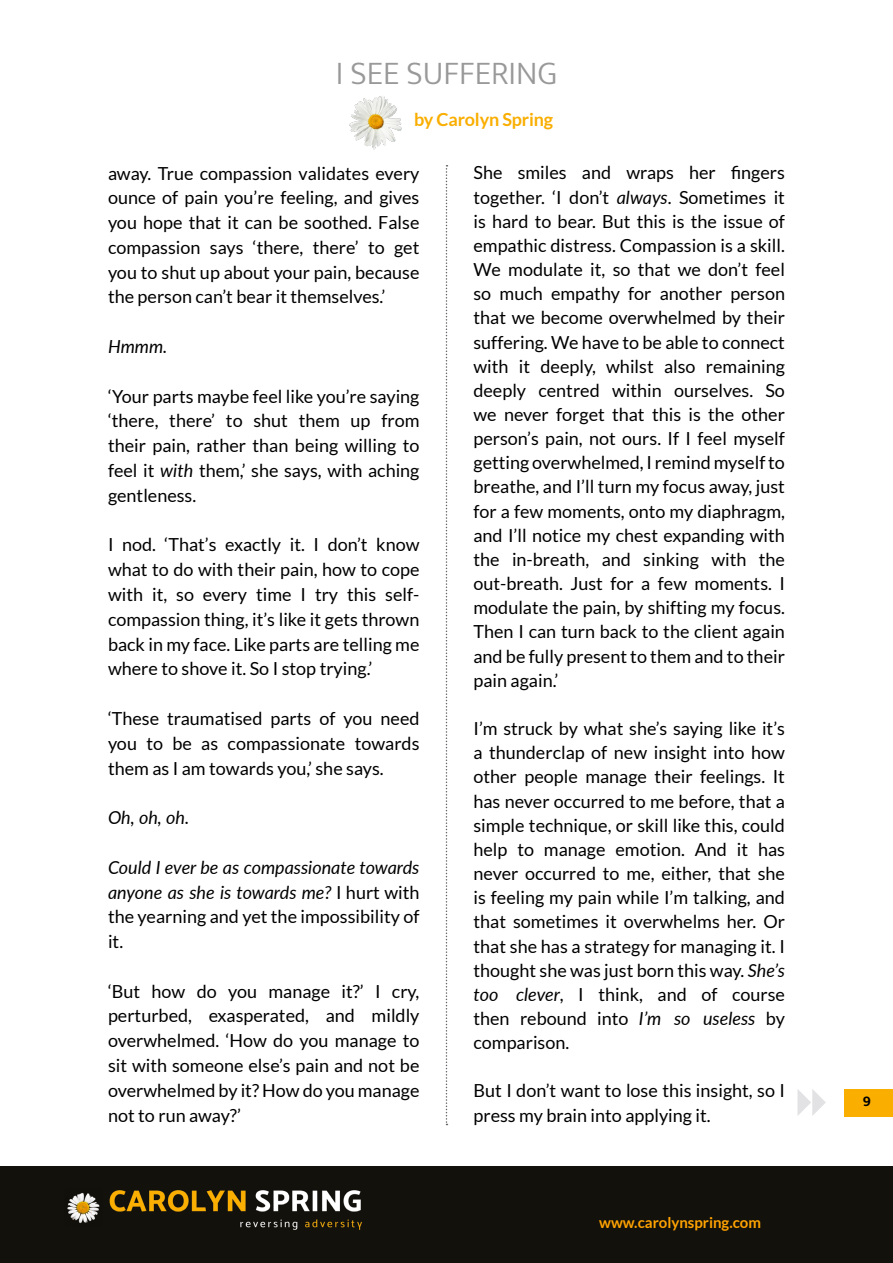
<style>
.page{position:relative;width:893px;height:1263px;background:#fff}
.page>*{position:absolute;margin:0;border:0;box-sizing:border-box;transform-origin:0 0}
.t1{font:300 33px "Mukta";color:#999}
.t2{font:18px/24.2px "Lato";color:#000;text-align:justify}
.t3{font:italic 18px/24.8px "Lato";color:#000;text-align:justify}
.t4{font:700 18px "Lato";letter-spacing:-.01em;color:#f9ae00}
.t5{font:700 15px "Lato";color:#ffa300}
.t6{font:700 15px "Mukta";color:#000}
.s1{font-style:italic}
.s2{font-style:normal}
</style>
<div class="page">
<div style="left:0;top:1166px;width:893px;height:97px;background:#13110c"></div>
<img style="left:67px;top:1190px;width:295px;height:40px">
<svg style="left:797px;top:1089px;width:29px;height:27px"></svg>
<div style="left:844px;top:1089px;width:49px;height:27px;background:#f9ae00"></div>
<img style="left:349px;top:96px;width:53px;height:54px">
<svg style="left:446px;top:165px;width:1px;height:960px"></svg>
<h1 class="t1" style="left:336px;top:54px;width:223px">I SEE SUFFERING</h1>
<p class="t4" style="left:414px;top:109px;width:140px">by Carolyn Spring</p>
<p class="t2" style="left:108px;top:160px;width:313px;line-height:24.8px">away. True compassion validates every ounce of pain you’re feeling, and gives you hope that it can be soothed. False compassion says ‘there, there’ to get you to shut up about your pain, because the person can’t bear it themselves.’</p>
<p class="t3" style="left:108px;top:333px;width:61px">Hmmm.</p>
<p class="t2" style="left:108px;top:384px;width:313px;line-height:24.8px">‘Your parts maybe feel like you’re saying ‘there, there’ to shut them up from their pain, rather than being willing to feel it <span class="s1">with</span> them,’ she says, with aching gentleness.</p>
<p class="t2" style="left:108px;top:532px;width:313px;line-height:24.8px">I nod. ‘That’s exactly it. I don’t know what to do with their pain, how to cope with it, so every time I try this self&shy;compassion thing, it’s like it gets thrown back in my face. Like parts are telling me where to shove it. So I stop trying.’</p>
<p class="t2" style="left:108px;top:706px;width:313px;line-height:24.8px">‘These traumatised parts of you need you to be as compassionate towards them as I am towards you,’ she says.</p>
<p class="t3" style="left:108px;top:804px;width:83px">Oh, oh, oh.</p>
<p class="t3" style="left:108px;top:854px;width:313px">Could I ever be as compassionate towards anyone as she is towards me? <span class="s2">I hurt with the yearning and yet the impossibility of it.</span></p>
<p class="t2" style="left:108px;top:979px;width:313px;line-height:24.8px">‘But how do you manage it?’ I cry, perturbed, exasperated, and mildly overwhelmed. ‘How do you manage to sit with someone else’s pain and not be overwhelmed by it? How do you manage not to run away?’</p>
<p class="t2" style="left:473px;top:161px;width:313px">She smiles and wraps her fingers together. ‘I don’t <span class="s1">always</span>. Sometimes it is hard to bear. But this is the issue of empathic distress. Compassion is a skill.<br>We modulate it, so that we don’t feel so much empathy for another person that we become overwhelmed by their suffering. We have to be able to connect with it deeply, whilst also remaining deeply centred within ourselves. So we never forget that this is the other person’s pain, not ours. If I feel myself getting overwhelmed, I remind myself to breathe, and I’ll turn my focus away, just for a few moments, onto my diaphragm, and I’ll notice my chest expanding with the in-breath, and sinking with the out-breath. Just for a few moments. I modulate the pain, by shifting my focus.<br>Then I can turn back to the client again and be fully present to them and to their pain again.’</p>
<p class="t2" style="left:473px;top:716px;width:313px">I’m struck by what she’s saying like it’s a thunderclap of new insight into how other people manage their feelings. It has never occurred to me before, that a simple technique, or skill like this, could help to manage emotion. And it has never occurred to me, either, that she is feeling my pain while I’m talking, and that sometimes it overwhelms her. Or that she has a strategy for managing it. I thought she was just born this way. <span class="s1">She’s too clever</span>, I think, and of course then rebound into <span class="s1">I’m so useless</span> by comparison.</p>
<p class="t2" style="left:473px;top:1079px;width:313px">But I don’t want to lose this insight, so I press my brain into applying it.</p>
<p class="t5" style="left:599px;top:1214px;width:163px">www.carolynspring.com</p>
<p class="t6" style="left:863px;top:1092px;width:10px">9</p>
</div>
